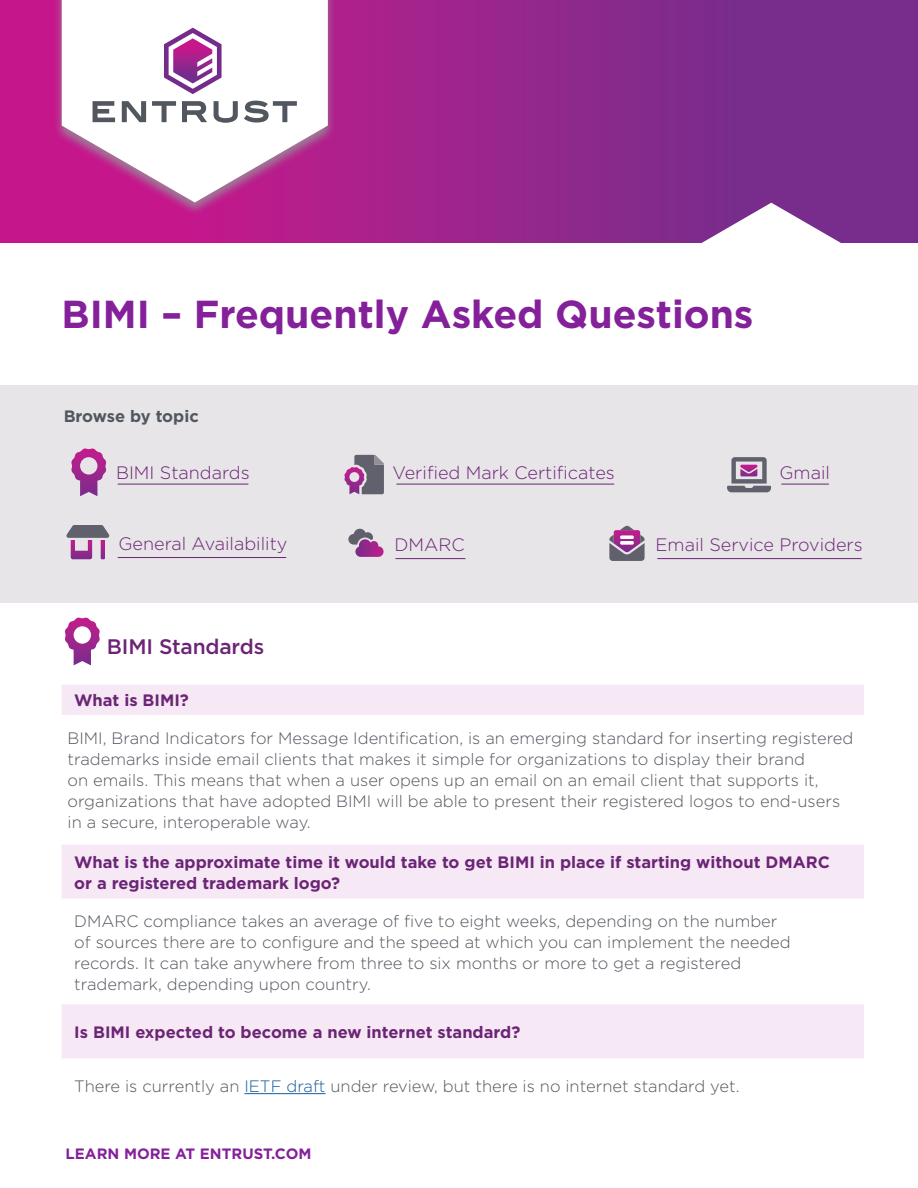
<style>
.page{position:relative;width:918px;height:1188px;background:#fff}
.page>*{position:absolute;margin:0;border:0;box-sizing:border-box;transform-origin:0 0}
.Headline{font:700 39px "Gotham";color:#85209b}
.Subhead{font:500 21px "Gotham";letter-spacing:-.005em;color:#6c2476}
.Body_copy{font:300 18px "Gotham";color:#6c2476}
.Body_copy-2{font:300 16.5px/21px "Gotham";color:#52575f}
.table_question{font:700 16.5px/21px "Gotham";color:#6c2476}
.Body_copy-3{font:700 16.5px "Gotham";letter-spacing:-.01em;color:#52575f}
.CTA_URL_front{font:700 15px "Gotham";color:#85209b}
.s1{color:#175d9e}
</style>
<div class="page">
<div style="left:0;top:385px;width:918px;height:218px;background:#e7e5e7"></div>
<div style="left:0;top:0;width:918px;height:243px;background:linear-gradient(to right,#d1148c,#6c328c)"></div>
<div style="left:54px;top:0;width:282px;height:217px;background:#96989a;opacity:.75"></div>
<svg style="left:62px;top:0;width:266px;height:202px"></svg>
<svg style="left:93px;top:101px;width:22px;height:21px"></svg>
<svg style="left:122px;top:101px;width:24px;height:21px"></svg>
<svg style="left:152px;top:101px;width:24px;height:21px"></svg>
<svg style="left:182px;top:101px;width:25px;height:21px"></svg>
<svg style="left:214px;top:101px;width:24px;height:22px"></svg>
<svg style="left:244px;top:100px;width:53px;height:23px"></svg>
<svg style="left:164px;top:28px;width:58px;height:66px"></svg>
<svg style="left:701px;top:203px;width:141px;height:40px"></svg>
<svg style="left:65px;top:617px;width:35px;height:48px"></svg>
<svg style="left:62px;top:685px;width:802px;height:373px"></svg>
<hr style="left:244px;top:1093px;width:82px;height:1px;background:#175d9e">
<svg style="left:71px;top:448px;width:35px;height:48px"></svg>
<svg style="left:348px;top:529px;width:36px;height:28px"></svg>
<svg style="left:66px;top:525px;width:44px;height:34px"></svg>
<svg style="left:344px;top:455px;width:40px;height:39px"></svg>
<hr style="left:118px;top:484px;width:130px;height:1px;background:#6c2476">
<hr style="left:396px;top:484px;width:218px;height:1px;background:#6c2476">
<svg style="left:727px;top:457px;width:44px;height:35px"></svg>
<hr style="left:781px;top:484px;width:48px;height:1px;background:#6c2476">
<hr style="left:118px;top:557px;width:168px;height:1px;background:#6c2476">
<hr style="left:395px;top:558px;width:70px;height:1px;background:#6c2476">
<svg style="left:609px;top:526px;width:36px;height:35px"></svg>
<hr style="left:657px;top:558px;width:205px;height:1px;background:#6c2476">
<p class="Headline" style="left:62px;top:289px;width:694px">BIMI – Frequently Asked Questions</p>
<p class="Body_copy-3" style="left:64px;top:406px;width:137px">Browse by topic</p>
<p class="Body_copy" style="left:116px;top:462px;width:135px">BIMI Standards</p>
<p class="Body_copy" style="left:393px;top:461px;width:224px">Verified Mark Certificates</p>
<p class="Body_copy" style="left:780px;top:462px;width:52px">Gmail</p>
<p class="Body_copy" style="left:118px;top:532px;width:171px">General Availability</p>
<p class="Body_copy" style="left:395px;top:533px;width:72px">DMARC</p>
<p class="Body_copy" style="left:656px;top:533px;width:209px">Email Service Providers</p>
<p class="Subhead" style="left:107px;top:633px;width:159px">BIMI Standards</p>
<p class="table_question" style="left:74px;top:690px;width:116px">What is BIMI?</p>
<p class="Body_copy-2" style="left:68px;top:728px;width:787px">BIMI, Brand Indicators for Message Identification, is an emerging standard for inserting registered trademarks inside email clients that makes it simple for organizations to display their brand<br>on emails. This means that when a user opens up an email on an email client that supports it, organizations that have adopted BIMI will be able to present their registered logos to end-users in a secure, interoperable way.</p>
<p class="table_question" style="left:74px;top:851px;width:757px">What is the approximate time it would take to get BIMI in place if starting without DMARC or a registered trademark logo?</p>
<p class="Body_copy-2" style="left:74px;top:910px;width:718px">DMARC compliance takes an average of five to eight weeks, depending on the number of sources there are to configure and the speed at which you can implement the needed records. It can take anywhere from three to six months or more to get a registered trademark, depending upon country.</p>
<p class="table_question" style="left:74px;top:1022px;width:448px">Is BIMI expected to become a new internet standard?</p>
<p class="Body_copy-2" style="left:74px;top:1075px;width:667px">There is currently an <span class="s1">IETF draft</span> under review, but there is no internet standard yet.</p>
<p class="CTA_URL_front" style="left:66px;top:1144px;width:247px">LEARN MORE AT ENTRUST.COM</p>
</div>
